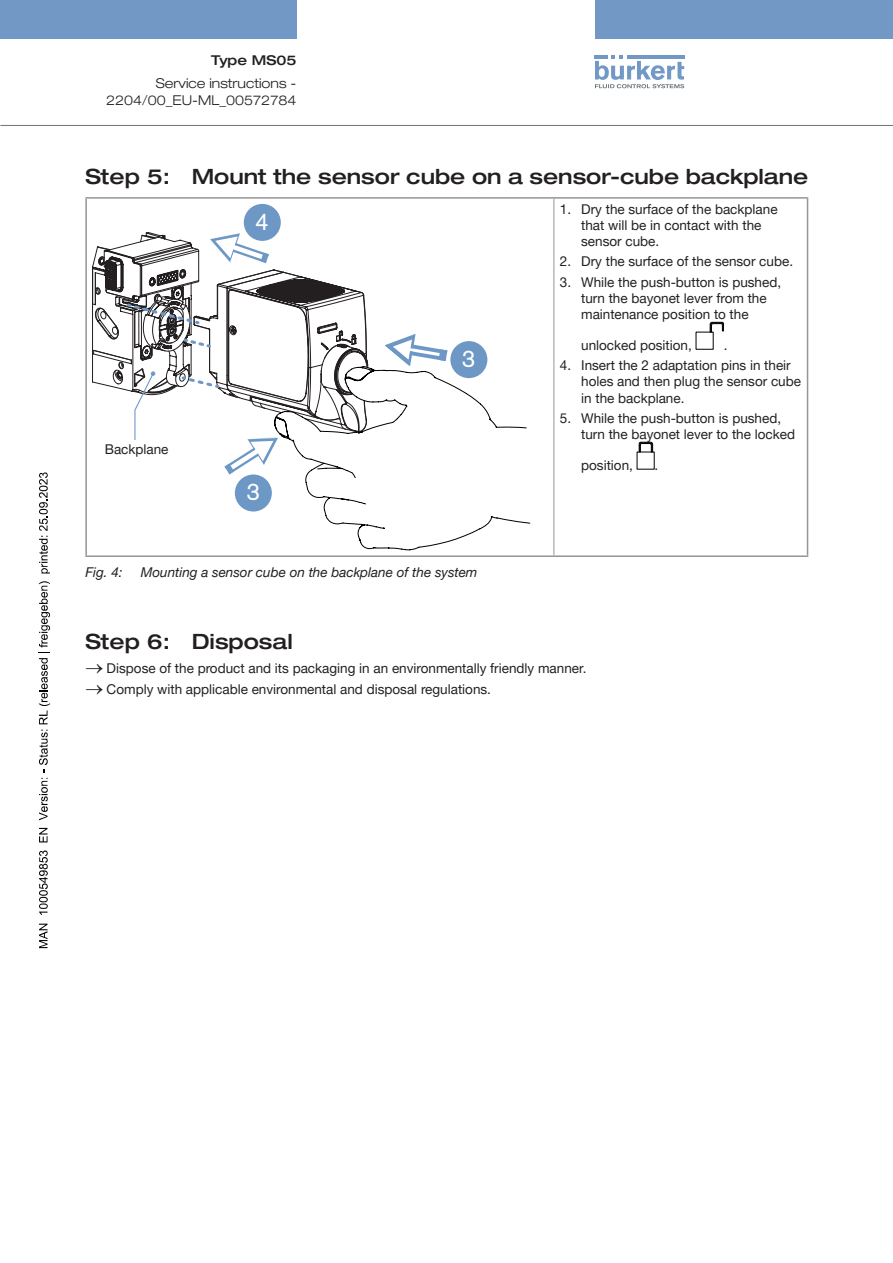
<style>
.page{position:relative;width:893px;height:1263px;background:#fff}
.page>*{position:absolute;margin:0;border:0;box-sizing:border-box;transform-origin:0 0}
.t1{font:24px "Akzidenz Grotesk BQ";color:#fff}
.t2{font:500 expanded 21px "Helvetica Neue LTW1 G";color:#231f20}
.Techn-Daten{font:13.5px/16.2px "Helvetica Neue LTW1 G";color:#231f20}
.t3{font:italic 13.5px "Helvetica Neue LTW1 G";color:#231f20}
.t4{font:300 expanded 13.5px/16.2px "Helvetica Neue LTW1 G";color:#231f20;text-align:right}
.t5{font:500 expanded 13.5px "Helvetica Neue LTW1 G";color:#231f20}
</style>
<div class="page">
<div style="left:0;top:0;width:297px;height:38px;background:#7299c6"></div>
<div style="left:595px;top:0;width:298px;height:38px;background:#7299c6"></div>
<svg style="left:595px;top:55px;width:89px;height:33px"></svg>
<hr style="left:0;top:125px;width:893px;height:1px;background:#6a747b">
<hr style="left:553px;top:199px;width:1px;height:356px;background:#939598">
<hr style="left:85px;top:197px;width:469px;height:2px;background:#939598">
<hr style="left:85px;top:199px;width:2px;height:356px;background:#939598">
<hr style="left:554px;top:197px;width:254px;height:2px;background:#939598">
<hr style="left:807px;top:199px;width:1px;height:356px;background:#939598">
<hr style="left:85px;top:555px;width:469px;height:2px;background:#939598">
<hr style="left:554px;top:555px;width:254px;height:2px;background:#939598">
<div style="left:244px;top:204px;width:37px;height:37px;background:#6d98c5;border-radius:50%"></div>
<div style="left:235px;top:474px;width:37px;height:37px;background:#6d98c5;border-radius:50%"></div>
<div style="left:450px;top:341px;width:37px;height:37px;background:#6d98c5;border-radius:50%"></div>
<svg style="left:305px;top:366px;width:225px;height:184px"></svg>
<svg style="left:383px;top:334px;width:65px;height:44px"></svg>
<svg style="left:92px;top:232px;width:276px;height:242px"></svg>
<svg style="left:709px;top:322px;width:15px;height:11px"></svg>
<svg style="left:638px;top:442px;width:15px;height:11px"></svg>
<svg style="left:39px;top:924px;width:9px;height:24px"></svg>
<svg style="left:39px;top:850px;width:9px;height:65px"></svg>
<svg style="left:39px;top:828px;width:9px;height:14px"></svg>
<svg style="left:39px;top:581px;width:11px;height:239px"></svg>
<svg style="left:39px;top:472px;width:11px;height:101px"></svg>
<p class="t5" style="left:211px;top:51px;width:87px">Type MS05</p>
<p class="t4" style="left:106px;top:75px;width:192px">Service instructions -<br>2204/00_EU-ML_00572784</p>
<p class="t2" style="left:85px;top:163px;width:724px">Step 5: Mount the sensor cube on a sensor-cube backplane</p>
<p class="t1" style="left:255px;top:207px;width:15px">4</p>
<p class="Techn-Daten" style="left:581px;top:201px;width:198px;text-indent:-21px">1. Dry the surface of the backplane that will be in contact with the sensor cube.</p>
<p class="Techn-Daten" style="left:560px;top:253px;width:235px">2. Dry the surface of the sensor cube.</p>
<p class="Techn-Daten" style="left:581px;top:274px;width:201px;text-indent:-21px">3. While the push-button is pushed, turn the bayonet lever from the maintenance position to the</p>
<p class="Techn-Daten" style="left:581px;top:337px;width:112px">unlocked position,</p>
<p class="Techn-Daten" style="left:724px;top:337px;width:5px">.</p>
<p class="Techn-Daten" style="left:581px;top:357px;width:221px;text-indent:-21px">4. Insert the 2 adaptation pins in their holes and then plug the sensor cube in the backplane.</p>
<p class="Techn-Daten" style="left:581px;top:410px;width:215px;text-indent:-21px">5. While the push-button is pushed, turn the bayonet lever to the locked</p>
<p class="Techn-Daten" style="left:581px;top:456px;width:53px">position,</p>
<p class="Techn-Daten" style="left:655px;top:456px;width:5px">.</p>
<p class="t1" style="left:462px;top:344px;width:15px">3</p>
<p class="Techn-Daten" style="left:105px;top:441px;width:65px">Backplane</p>
<p class="t1" style="left:246px;top:478px;width:15px">3</p>
<p class="t3" style="left:85px;top:564px;width:39px">Fig. 4:</p>
<p class="t3" style="left:141px;top:564px;width:338px">Mounting a sensor cube on the backplane of the system</p>
<p class="t2" style="left:85px;top:628px;width:209px">Step 6: Disposal</p>
<p class="Techn-Daten" style="left:85px;top:660px;width:503px">→ Dispose of the product and its packaging in an environmentally friendly manner.</p>
<p class="Techn-Daten" style="left:85px;top:681px;width:407px">→ Comply with applicable environmental and disposal regulations.</p>
</div>
